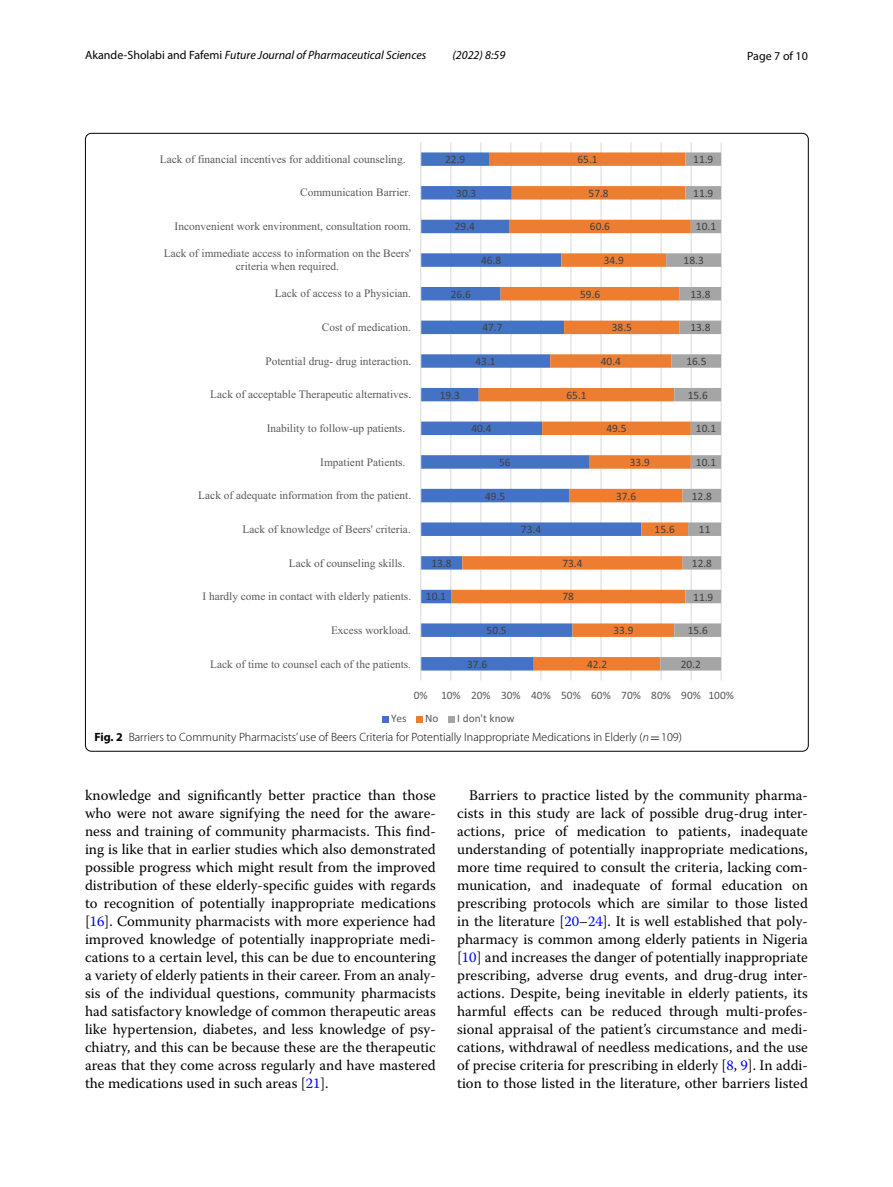
<style>
.page{position:relative;width:893px;height:1187px;background:#fff}
.page>*{position:absolute;margin:0;border:0;box-sizing:border-box;transform-origin:0 0}
.t1{font:14.7px/18px "Warnock Pro";color:#000;text-align:justify}
.t2{font:300 12px "Myriad Pro";color:#000}
.t3{font:italic 12px "Myriad Pro";color:#000}
.t4{font:12px "Myriad Pro";color:#000}
.t5{font:11.4px/13px "Times New Roman PSMT2";color:#595959;text-align:center}
.t6{font:11.4px "Calibri 2";color:#404040}
.t7{font:11.4px "Calibri 2";color:#595959}
.s1{font-style:normal}
.s2{font-weight:700}
.s3{font-style:italic}
.s4{font-family:"MTSY";font-weight:400}
.s5{color:#00f}
</style>
<div class="page">
<hr style="left:450px;top:142px;width:1px;height:538px;background:#d9d9d9">
<hr style="left:480px;top:142px;width:1px;height:538px;background:#d9d9d9">
<hr style="left:510px;top:142px;width:1px;height:538px;background:#d9d9d9">
<hr style="left:540px;top:142px;width:1px;height:538px;background:#d9d9d9">
<hr style="left:570px;top:142px;width:1px;height:538px;background:#d9d9d9">
<hr style="left:601px;top:142px;width:1px;height:538px;background:#d9d9d9">
<hr style="left:630px;top:142px;width:1px;height:538px;background:#d9d9d9">
<hr style="left:661px;top:142px;width:1px;height:538px;background:#d9d9d9">
<hr style="left:691px;top:142px;width:1px;height:538px;background:#d9d9d9">
<hr style="left:721px;top:142px;width:1px;height:538px;background:#d9d9d9">
<svg style="left:421px;top:152px;width:30px;height:518px"></svg>
<svg style="left:451px;top:152px;width:209px;height:518px"></svg>
<svg style="left:660px;top:152px;width:61px;height:518px"></svg>
<hr style="left:420px;top:142px;width:1px;height:538px;background:#d9d9d9">
<svg style="left:382px;top:716px;width:6px;height:6px"></svg>
<div style="left:416px;top:716px;width:7px;height:6px;background:#ed7d31"></div>
<div style="left:448px;top:716px;width:7px;height:6px;background:#a5a5a5"></div>
<p class="t3" style="left:85px;top:48px;width:343px"><span class="s1">Akande‑Sholabi and Fafemi</span> Future Journal of Pharmaceutical Sciences</p>
<p class="t3" style="left:452px;top:48px;width:54px">(2022) 8:59</p>
<p class="t4" style="left:747px;top:48px;width:62px">Page 7 of 10</p>
<p class="t5" style="left:160px;top:152px;width:247px">Lack of financial incentives for additional counseling.</p>
<p class="t6" style="left:445px;top:152px;width:22px">22.9</p>
<p class="t6" style="left:577px;top:152px;width:22px">65.1</p>
<p class="t6" style="left:693px;top:152px;width:22px">11.9</p>
<p class="t5" style="left:300px;top:186px;width:113px">Communication Barrier.</p>
<p class="t6" style="left:456px;top:186px;width:22px">30.3</p>
<p class="t6" style="left:589px;top:186px;width:22px">57.8</p>
<p class="t6" style="left:693px;top:186px;width:22px">11.9</p>
<p class="t5" style="left:175px;top:219px;width:238px">Inconvenient work environment, consultation room.</p>
<p class="t6" style="left:455px;top:219px;width:22px">29.4</p>
<p class="t6" style="left:590px;top:219px;width:22px">60.6</p>
<p class="t6" style="left:696px;top:219px;width:22px">10.1</p>
<p class="t5" style="left:164px;top:247px;width:249px">Lack of immediate access to information on the Beers' criteria when required.</p>
<p class="t6" style="left:481px;top:253px;width:22px">46.8</p>
<p class="t6" style="left:604px;top:253px;width:22px">34.9</p>
<p class="t6" style="left:684px;top:253px;width:22px">18.3</p>
<p class="t5" style="left:275px;top:287px;width:138px">Lack of access to a Physician.</p>
<p class="t6" style="left:451px;top:287px;width:22px">26.6</p>
<p class="t6" style="left:580px;top:287px;width:22px">59.6</p>
<p class="t6" style="left:690px;top:287px;width:22px">13.8</p>
<p class="t5" style="left:322px;top:320px;width:91px">Cost of medication.</p>
<p class="t6" style="left:482px;top:320px;width:22px">47.7</p>
<p class="t6" style="left:612px;top:320px;width:22px">38.5</p>
<p class="t6" style="left:690px;top:320px;width:22px">13.8</p>
<p class="t5" style="left:265px;top:354px;width:147px">Potential drug- drug interaction.</p>
<p class="t6" style="left:475px;top:354px;width:22px">43.1</p>
<p class="t6" style="left:601px;top:354px;width:22px">40.4</p>
<p class="t6" style="left:686px;top:354px;width:22px">16.5</p>
<p class="t5" style="left:210px;top:388px;width:202px">Lack of acceptable Therapeutic alternatives.</p>
<p class="t6" style="left:440px;top:387px;width:22px">19.3</p>
<p class="t6" style="left:566px;top:387px;width:22px">65.1</p>
<p class="t6" style="left:688px;top:387px;width:22px">15.6</p>
<p class="t5" style="left:267px;top:421px;width:140px">Inability to follow-up patients.</p>
<p class="t6" style="left:471px;top:421px;width:22px">40.4</p>
<p class="t6" style="left:606px;top:421px;width:22px">49.5</p>
<p class="t6" style="left:696px;top:421px;width:22px">10.1</p>
<p class="t5" style="left:320px;top:455px;width:87px">Impatient Patients.</p>
<p class="t6" style="left:499px;top:455px;width:13px">56</p>
<p class="t6" style="left:630px;top:455px;width:22px">33.9</p>
<p class="t6" style="left:696px;top:455px;width:22px">10.1</p>
<p class="t5" style="left:198px;top:488px;width:214px">Lack of adequate information from the patient.</p>
<p class="t6" style="left:485px;top:488px;width:22px">49.5</p>
<p class="t6" style="left:616px;top:488px;width:22px">37.6</p>
<p class="t6" style="left:692px;top:488px;width:22px">12.8</p>
<p class="t5" style="left:243px;top:522px;width:170px">Lack of knowledge of Beers' criteria.</p>
<p class="t6" style="left:521px;top:522px;width:22px">73.4</p>
<p class="t6" style="left:655px;top:522px;width:22px">15.6</p>
<p class="t6" style="left:699px;top:522px;width:13px">11</p>
<p class="t5" style="left:289px;top:556px;width:118px">Lack of counseling skills.</p>
<p class="t6" style="left:431px;top:556px;width:22px">13.8</p>
<p class="t6" style="left:562px;top:556px;width:22px">73.4</p>
<p class="t6" style="left:692px;top:556px;width:22px">12.8</p>
<p class="t5" style="left:202px;top:589px;width:210px">I hardly come in contact with elderly patients.</p>
<p class="t6" style="left:426px;top:589px;width:22px">10.1</p>
<p class="t6" style="left:563px;top:589px;width:13px">78</p>
<p class="t6" style="left:693px;top:589px;width:22px">11.9</p>
<p class="t5" style="left:331px;top:623px;width:82px">Excess workload.</p>
<p class="t6" style="left:487px;top:623px;width:22px">50.5</p>
<p class="t6" style="left:613px;top:623px;width:22px">33.9</p>
<p class="t6" style="left:688px;top:623px;width:22px">15.6</p>
<p class="t5" style="left:210px;top:657px;width:202px">Lack of time to counsel each of the patients.</p>
<p class="t6" style="left:467px;top:656px;width:22px">37.6</p>
<p class="t6" style="left:587px;top:656px;width:22px">42.2</p>
<p class="t6" style="left:681px;top:656px;width:22px">20.2</p>
<p class="t7" style="left:414px;top:687px;width:321px">0% 10% 20% 30% 40% 50% 60% 70% 80% 90% 100%</p>
<p class="t7" style="left:391px;top:711px;width:17px">Yes</p>
<p class="t7" style="left:425px;top:711px;width:15px">No</p>
<p class="t7" style="left:457px;top:711px;width:59px">I don't know</p>
<p class="t2" style="left:94px;top:730px;width:589px"><span class="s2">Fig. 2</span> Barriers to Community Pharmacists’ use of Beers Criteria for Potentially Inappropriate Medications in Elderly (<span class="s3">n</span><span class="s4">=</span>109)</p>
<p class="t1" style="left:85px;top:785px;width:352px">knowledge and significantly better practice than those who were not aware signifying the need for the aware&shy;ness and training of community pharmacists. This find&shy;ing is like that in earlier studies which also demonstrated possible progress which might result from the improved distribution of these elderly-specific guides with regards to recognition of potentially inappropriate medications [<span class="s5">16</span>]. Community pharmacists with more experience had improved knowledge of potentially inappropriate medi&shy;cations to a certain level, this can be due to encountering a variety of elderly patients in their career. From an analy&shy;sis of the individual questions, community pharmacists had satisfactory knowledge of common therapeutic areas like hypertension, diabetes, and less knowledge of psy&shy;chiatry, and this can be because these are the therapeutic areas that they come across regularly and have mastered the medications used in such areas [<span class="s5">21</span>].</p>
<p class="t1" style="left:457px;top:785px;width:352px;text-indent:12px">Barriers to practice listed by the community pharma&shy;cists in this study are lack of possible drug-drug inter&shy;actions, price of medication to patients, inadequate understanding of potentially inappropriate medications, more time required to consult the criteria, lacking com&shy;munication, and inadequate of formal education on prescribing protocols which are similar to those listed in the literature [<span class="s5">20</span>–<span class="s5">24</span>]. It is well established that poly&shy;pharmacy is common among elderly patients in Nigeria [<span class="s5">10</span>] and increases the danger of potentially inappropriate prescribing, adverse drug events, and drug-drug inter&shy;actions. Despite, being inevitable in elderly patients, its harmful effects can be reduced through multi-profes&shy;sional appraisal of the patient’s circumstance and medi&shy;cations, withdrawal of needless medications, and the use of precise criteria for prescribing in elderly [<span class="s5">8</span>, <span class="s5">9</span>]. In addi&shy;tion to those listed in the literature, other barriers listed</p>
</div>
